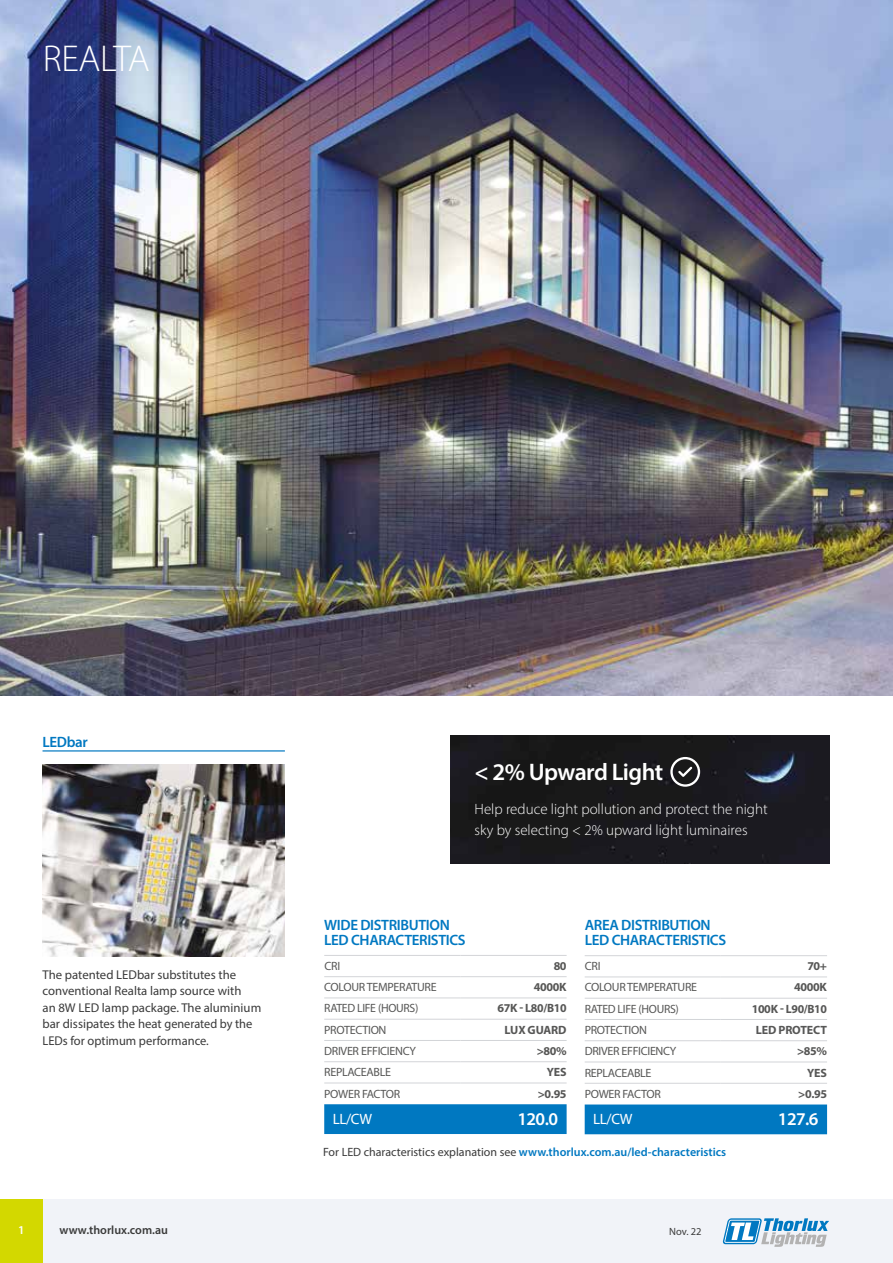
<style>
.page{position:relative;width:893px;height:1263px;background:#fff}
.page>*{position:absolute;margin:0;border:0;box-sizing:border-box;transform-origin:0 0}
.t1{font:300 37.5px "Myriad Pro";letter-spacing:-.01em;color:#fff}
.t2{font:600 24px "Myriad Pro";letter-spacing:-.025em;color:#fff}
.t3{font:600 18px "Myriad Pro";letter-spacing:-.03em;color:#fff}
.t4{font:300 15px/21px "Myriad Pro";color:#fff}
.t5{font:600 15px/15px "Myriad Pro";letter-spacing:-.025em;color:#0078c1}
.t6{font:15px "Myriad Pro";letter-spacing:-.02em;color:#fff}
.t7{font:12.75px/16.5px "Myriad Pro";color:#3a3a3a}
.t8{font:12px "Myriad Pro";letter-spacing:-.025em;color:#575756}
.t9{font:700 12px "Myriad Pro";letter-spacing:-.025em;color:#575756}
.t10{font:600 12px "Myriad Pro";color:#0078c1}
.t11{font:600 12px "Myriad Pro";color:#3a3a3a}
.t12{font:600 12px "Myriad Pro";color:#fff}
.t13{font:10.5px "Myriad Pro";color:#3a3a3a}
.s1{font-weight:400;color:#3a3a3a}
</style>
<div class="page">
<div style="left:0;top:1199px;width:893px;height:64px;background:#f1f3f8"></div>
<svg style="left:723px;top:1218px;width:106px;height:29px"></svg>
<div style="left:0;top:1199px;width:43px;height:64px;background:#d3d800"></div>
<img style="left:0;top:0;width:893px;height:695px">
<div style="left:451px;top:736px;width:378px;height:127px;background:#19191e"></div>
<svg style="left:670px;top:757px;width:30px;height:30px"></svg>
<hr style="left:43px;top:750px;width:242px;height:1px;background:#0078c1">
<img style="left:43px;top:764px;width:242px;height:192px">
<div style="left:324px;top:1104px;width:243px;height:30px;background:#0078c1"></div>
<hr style="left:324px;top:955px;width:136px;height:1px;background:#d3d5d8">
<hr style="left:460px;top:955px;width:107px;height:1px;background:#d3d5d8">
<hr style="left:324px;top:976px;width:136px;height:1px;background:#d3d5d8">
<hr style="left:460px;top:976px;width:107px;height:1px;background:#d3d5d8">
<hr style="left:324px;top:997px;width:136px;height:1px;background:#d3d5d8">
<hr style="left:460px;top:997px;width:107px;height:1px;background:#d3d5d8">
<hr style="left:324px;top:1019px;width:136px;height:1px;background:#d3d5d8">
<hr style="left:460px;top:1019px;width:107px;height:1px;background:#d3d5d8">
<hr style="left:324px;top:1040px;width:136px;height:1px;background:#d3d5d8">
<hr style="left:460px;top:1040px;width:107px;height:1px;background:#d3d5d8">
<hr style="left:324px;top:1061px;width:136px;height:1px;background:#d3d5d8">
<hr style="left:460px;top:1061px;width:107px;height:1px;background:#d3d5d8">
<hr style="left:324px;top:1082px;width:136px;height:1px;background:#d3d5d8">
<hr style="left:460px;top:1082px;width:107px;height:1px;background:#d3d5d8">
<div style="left:585px;top:1104px;width:242px;height:30px;background:#0078c1"></div>
<hr style="left:585px;top:955px;width:136px;height:1px;background:#d3d5d8">
<hr style="left:721px;top:955px;width:106px;height:1px;background:#d3d5d8">
<hr style="left:585px;top:976px;width:136px;height:1px;background:#d3d5d8">
<hr style="left:721px;top:976px;width:106px;height:1px;background:#d3d5d8">
<hr style="left:585px;top:998px;width:136px;height:1px;background:#d3d5d8">
<hr style="left:721px;top:998px;width:106px;height:1px;background:#d3d5d8">
<hr style="left:585px;top:1019px;width:136px;height:1px;background:#d3d5d8">
<hr style="left:721px;top:1019px;width:106px;height:1px;background:#d3d5d8">
<hr style="left:585px;top:1040px;width:136px;height:1px;background:#d3d5d8">
<hr style="left:721px;top:1040px;width:106px;height:1px;background:#d3d5d8">
<hr style="left:585px;top:1061px;width:136px;height:1px;background:#d3d5d8">
<hr style="left:721px;top:1061px;width:106px;height:1px;background:#d3d5d8">
<hr style="left:585px;top:1083px;width:136px;height:1px;background:#d3d5d8">
<hr style="left:721px;top:1083px;width:106px;height:1px;background:#d3d5d8">
<h1 class="t1" style="left:43px;top:36px;width:108px">REALTA</h1>
<p class="t5" style="left:43px;top:734px;width:47px">LEDbar</p>
<p class="t7" style="left:43px;top:966px;width:220px">The patented LEDbar substitutes the conventional Realta lamp source with<br>an 8W LED lamp package. The aluminium bar dissipates the heat generated by the LEDs for optimum performance.</p>
<p class="t12" style="left:18px;top:1222px;width:8px">1</p>
<p class="t11" style="left:60px;top:1222px;width:110px">www.thorlux.com.au</p>
<h2 class="t2" style="left:475px;top:757px;width:190px">&lt; 2% Upward Light</h2>
<p class="t4" style="left:475px;top:798px;width:295px">Help reduce light pollution and protect the night sky by selecting &lt; 2% upward light luminaires</p>
<p class="t5" style="left:324px;top:917px;width:143px">WIDE DISTRIBUTION<br>LED CHARACTERISTICS</p>
<p class="t8" style="left:324px;top:958px;width:18px">CRI</p>
<p class="t9" style="left:554px;top:958px;width:14px">80</p>
<p class="t8" style="left:324px;top:980px;width:114px">COLOUR TEMPERATURE</p>
<p class="t9" style="left:534px;top:979px;width:34px">4000K</p>
<p class="t8" style="left:324px;top:1001px;width:96px">RATED LIFE (HOURS)</p>
<p class="t9" style="left:498px;top:1000px;width:71px">67K - L80/B10</p>
<p class="t8" style="left:324px;top:1022px;width:64px">PROTECTION</p>
<p class="t9" style="left:505px;top:1022px;width:63px">LUX GUARD</p>
<p class="t8" style="left:324px;top:1043px;width:93px">DRIVER EFFICIENCY</p>
<p class="t9" style="left:537px;top:1043px;width:31px">&gt;80%</p>
<p class="t8" style="left:324px;top:1065px;width:68px">REPLACEABLE</p>
<p class="t9" style="left:547px;top:1064px;width:21px">YES</p>
<p class="t8" style="left:324px;top:1086px;width:78px">POWER FACTOR</p>
<p class="t9" style="left:538px;top:1086px;width:30px">&gt;0.95</p>
<p class="t6" style="left:333px;top:1110px;width:41px">LL/CW</p>
<h3 class="t3" style="left:517px;top:1108px;width:42px">120.0</h3>
<p class="t5" style="left:585px;top:917px;width:143px">AREA DISTRIBUTION<br>LED CHARACTERISTICS</p>
<p class="t8" style="left:585px;top:959px;width:18px">CRI</p>
<p class="t9" style="left:807px;top:958px;width:21px">70+</p>
<p class="t8" style="left:585px;top:980px;width:114px">COLOUR TEMPERATURE</p>
<p class="t9" style="left:794px;top:979px;width:34px">4000K</p>
<p class="t8" style="left:585px;top:1001px;width:96px">RATED LIFE (HOURS)</p>
<p class="t9" style="left:752px;top:1001px;width:77px">100K - L90/B10</p>
<p class="t8" style="left:585px;top:1022px;width:64px">PROTECTION</p>
<p class="t9" style="left:756px;top:1022px;width:73px">LED PROTECT</p>
<p class="t8" style="left:585px;top:1044px;width:93px">DRIVER EFFICIENCY</p>
<p class="t9" style="left:797px;top:1043px;width:31px">&gt;85%</p>
<p class="t8" style="left:585px;top:1065px;width:68px">REPLACEABLE</p>
<p class="t9" style="left:807px;top:1065px;width:21px">YES</p>
<p class="t8" style="left:585px;top:1086px;width:78px">POWER FACTOR</p>
<p class="t9" style="left:798px;top:1086px;width:30px">&gt;0.95</p>
<p class="t6" style="left:593px;top:1110px;width:41px">LL/CW</p>
<h3 class="t3" style="left:778px;top:1108px;width:42px">127.6</h3>
<p class="t10" style="left:323px;top:1144px;width:405px"><span class="s1">For LED characteristics explanation see</span> www.thorlux.com.au/led-characteristics</p>
<p class="t13" style="left:669px;top:1225px;width:34px">Nov. 22</p>
</div>
